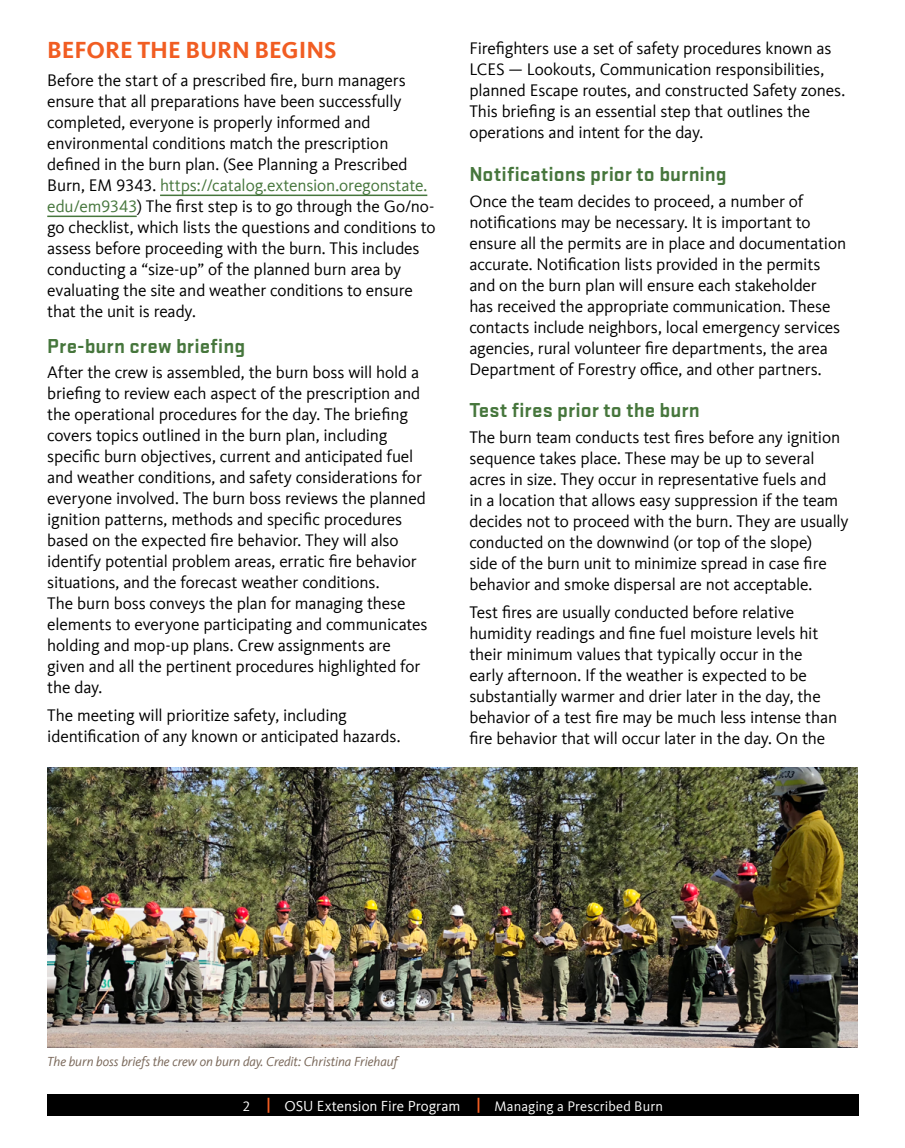
<style>
.page{position:relative;width:905px;height:1148px;background:#fff}
.page>*{position:absolute;margin:0;border:0;box-sizing:border-box;transform-origin:0 0}
.t1{font:700 24px "Kievit Offc";color:#f15d22}
.t2{font:700 21px "Stratum 2";color:#46763c}
.BODY{font:17.25px/21px "Kievit Offc";letter-spacing:-.01em;color:#000}
.t3{font:14.25px "Kievit Offc";letter-spacing:.005em;color:#fff}
.Photo_caption{font:italic 13.5px "Kievit Offc";letter-spacing:-.01em;color:#786658}
.s1{color:#46763c}
.s2{font-weight:700;font-size:15px;color:#f15d22}
.s3{font-size:15px}
</style>
<div class="page">
<div style="left:47px;top:1094px;width:811px;height:22px;background:#000"></div>
<hr style="left:160px;top:194px;width:267px;height:2px;background:#46763c">
<hr style="left:47px;top:215px;width:90px;height:2px;background:#46763c">
<img style="left:47px;top:767px;width:810px;height:280px">
<h2 class="t1" style="left:47px;top:36px;width:291px">BEFORE THE BURN BEGINS</h2>
<p class="BODY" style="left:47px;top:70px;width:390px">Before the start of a prescribed fire, burn managers ensure that all preparations have been successfully completed, everyone is properly informed and environmental conditions match the prescription defined in the burn plan. (See Planning a Prescribed Burn, EM 9343. <span class="s1">https://catalog.extension.oregonstate. edu/em9343</span>) The first step is to go through the Go/no&shy;go checklist, which lists the questions and conditions to assess before proceeding with the burn. This includes conducting a “size-up” of the planned burn area by evaluating the site and weather conditions to ensure that the unit is ready.</p>
<h4 class="t2" style="left:47px;top:331px;width:199px">Pre-burn crew briefing</h4>
<p class="BODY" style="left:47px;top:362px;width:382px">After the crew is assembled, the burn boss will hold a briefing to review each aspect of the prescription and the operational procedures for the day. The briefing covers topics outlined in the burn plan, including specific burn objectives, current and anticipated fuel and weather conditions, and safety considerations for everyone involved. The burn boss reviews the planned ignition patterns, methods and specific procedures based on the expected fire behavior. They will also identify potential problem areas, erratic fire behavior situations, and the forecast weather conditions.<br>The burn boss conveys the plan for managing these elements to everyone participating and communicates holding and mop-up plans. Crew assignments are given and all the pertinent procedures highlighted for the day.</p>
<p class="BODY" style="left:47px;top:705px;width:355px">The meeting will prioritize safety, including identification of any known or anticipated hazards.</p>
<p class="BODY" style="left:469px;top:38px;width:377px">Firefighters use a set of safety procedures known as LCES — Lookouts, Communication responsibilities, planned Escape routes, and constructed Safety zones.<br>This briefing is an essential step that outlines the operations and intent for the day.</p>
<h4 class="t2" style="left:469px;top:160px;width:259px">Notifications prior to burning</h4>
<p class="BODY" style="left:469px;top:190px;width:378px">Once the team decides to proceed, a number of notifications may be necessary. It is important to ensure all the permits are in place and documentation accurate. Notification lists provided in the permits and on the burn plan will ensure each stakeholder<br>has received the appropriate communication. These contacts include neighbors, local emergency services agencies, rural volunteer fire departments, the area Department of Forestry office, and other partners.</p>
<h4 class="t2" style="left:469px;top:396px;width:232px">Test fires prior to the burn</h4>
<p class="BODY" style="left:469px;top:426px;width:381px">The burn team conducts test fires before any ignition sequence takes place. These may be up to several acres in size. They occur in representative fuels and<br>in a location that allows easy suppression if the team decides not to proceed with the burn. They are usually conducted on the downwind (or top of the slope)<br>side of the burn unit to minimize spread in case fire behavior and smoke dispersal are not acceptable.</p>
<p class="BODY" style="left:469px;top:601px;width:369px">Test fires are usually conducted before relative humidity readings and fine fuel moisture levels hit their minimum values that typically occur in the early afternoon. If the weather is expected to be substantially warmer and drier later in the day, the behavior of a test fire may be much less intense than fire behavior that will occur later in the day. On the</p>
<p class="Photo_caption" style="left:47px;top:1054px;width:352px">The burn boss briefs the crew on burn day. Credit: Christina Friehauf</p>
<p class="t3" style="left:242px;top:1097px;width:422px">2 <span class="s2">|</span> <span class="s3">OSU Extension Fire Program</span> <span class="s2">|</span> Managing a Prescribed Burn</p>
</div>
